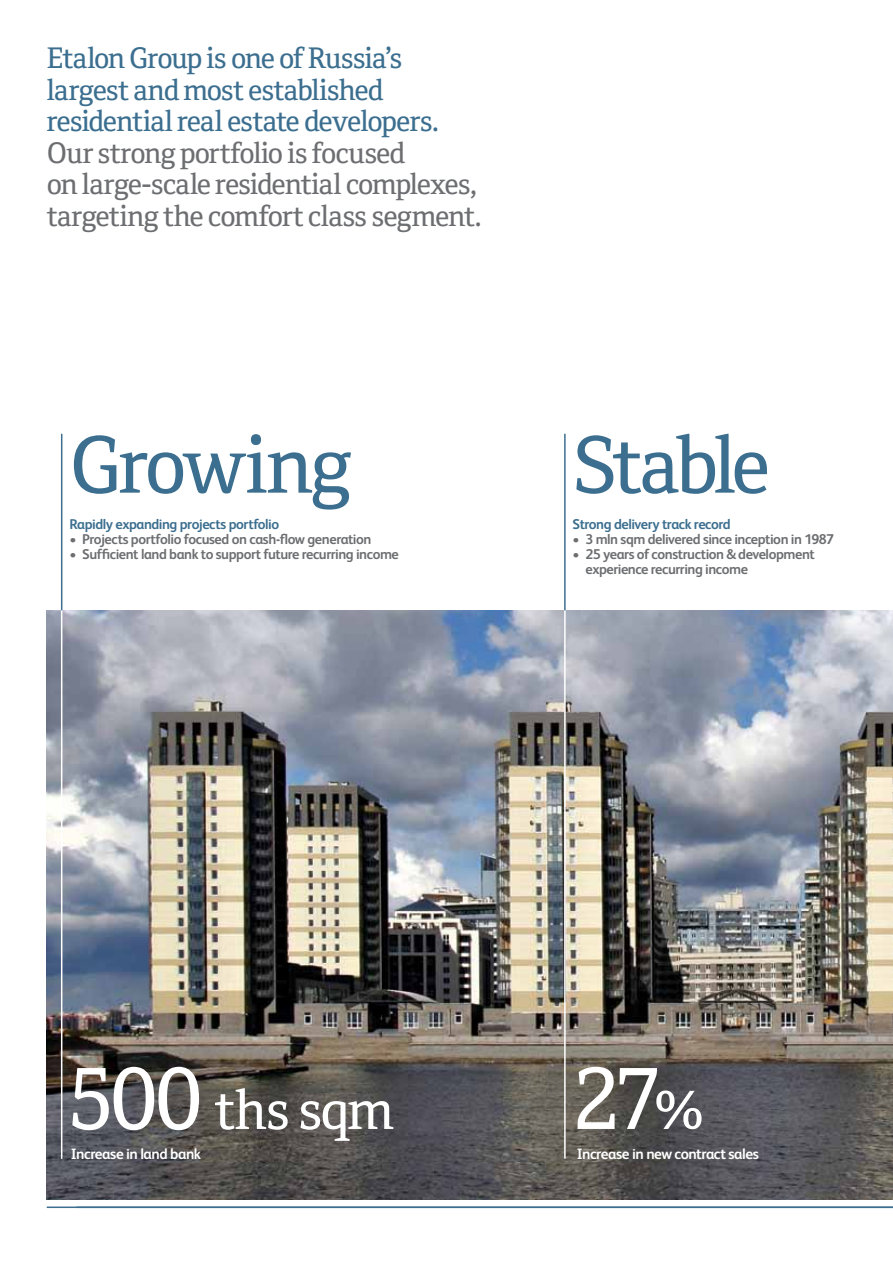
<style>
.page{position:relative;width:893px;height:1263px;background:#fff}
.page>*{position:absolute;margin:0;border:0;box-sizing:border-box;transform-origin:0 0}
.t1{font:86.25px "Cordale";color:#fff}
.t2{font:78px "Cordale";letter-spacing:-.05em;color:#3b6e8f}
.t3{font:54px "Cordale";letter-spacing:-.035em;color:#fff}
.t4{font:28.5px/31.5px "Cordale";letter-spacing:-.035em;color:#6d6e71}
.t5{font:28.5px/31.5px "Cordale";letter-spacing:-.035em;color:#3b6e8f}
.t6{font:700 15px "FS Albert";letter-spacing:-.03em;color:#fff}
.t7{font:700 14.1px/15px "FS Albert";letter-spacing:-.03em;color:#6d6e71}
.t8{font:700 14.1px "FS Albert";letter-spacing:-.03em;color:#3b6e8f}
.s1{font-size:86.25px}
.s2{font-size:54px}
</style>
<div class="page">
<img style="left:47px;top:610px;width:846px;height:589px">
<hr style="left:47px;top:1206px;width:846px;height:2px;background:#3b6e8f">
<hr style="left:564px;top:610px;width:2px;height:548px;background:#fff">
<hr style="left:61px;top:610px;width:1px;height:549px;background:#fff">
<hr style="left:564px;top:434px;width:2px;height:176px;background:#3b6e8f">
<hr style="left:61px;top:434px;width:1px;height:176px;background:#3b6e8f">
<h3 class="t5" style="left:47px;top:43px;width:394px">Etalon Group is one of Russia’s largest and most established residential real estate developers.</h3>
<h3 class="t4" style="left:47px;top:137px;width:437px">Our strong portfolio is focused<br>on large-scale residential complexes, targeting the comfort class segment.</h3>
<h2 class="t2" style="left:69px;top:417px;width:284px">Growing</h2>
<p class="t8" style="left:69px;top:514px;width:211px">Rapidly expanding projects portfolio</p>
<p class="t7" style="left:69px;top:531px;width:303px">• Projects portfolio focused on cash-flow generation</p>
<p class="t7" style="left:69px;top:546px;width:331px">• Sufficient land bank to support future recurring income</p>
<h2 class="t2" style="left:573px;top:417px;width:199px">Stable</h2>
<p class="t8" style="left:573px;top:514px;width:160px">Strong delivery track record</p>
<p class="t7" style="left:573px;top:531px;width:263px">• 3 mln sqm delivered since inception in 1987</p>
<p class="t7" style="left:585px;top:546px;width:231px;text-indent:-13px">• 25 years of construction &amp; development experience recurring income</p>
<h3 class="t3" style="left:68px;top:1077px;width:327px"><span class="s1">500</span> ths sqm</h3>
<p class="t6" style="left:71px;top:1143px;width:132px">Increase in land bank</p>
<h1 class="t1" style="left:573px;top:1045px;width:132px">27<span class="s2">%</span></h1>
<p class="t6" style="left:577px;top:1143px;width:184px">Increase in new contract sales</p>
</div>
